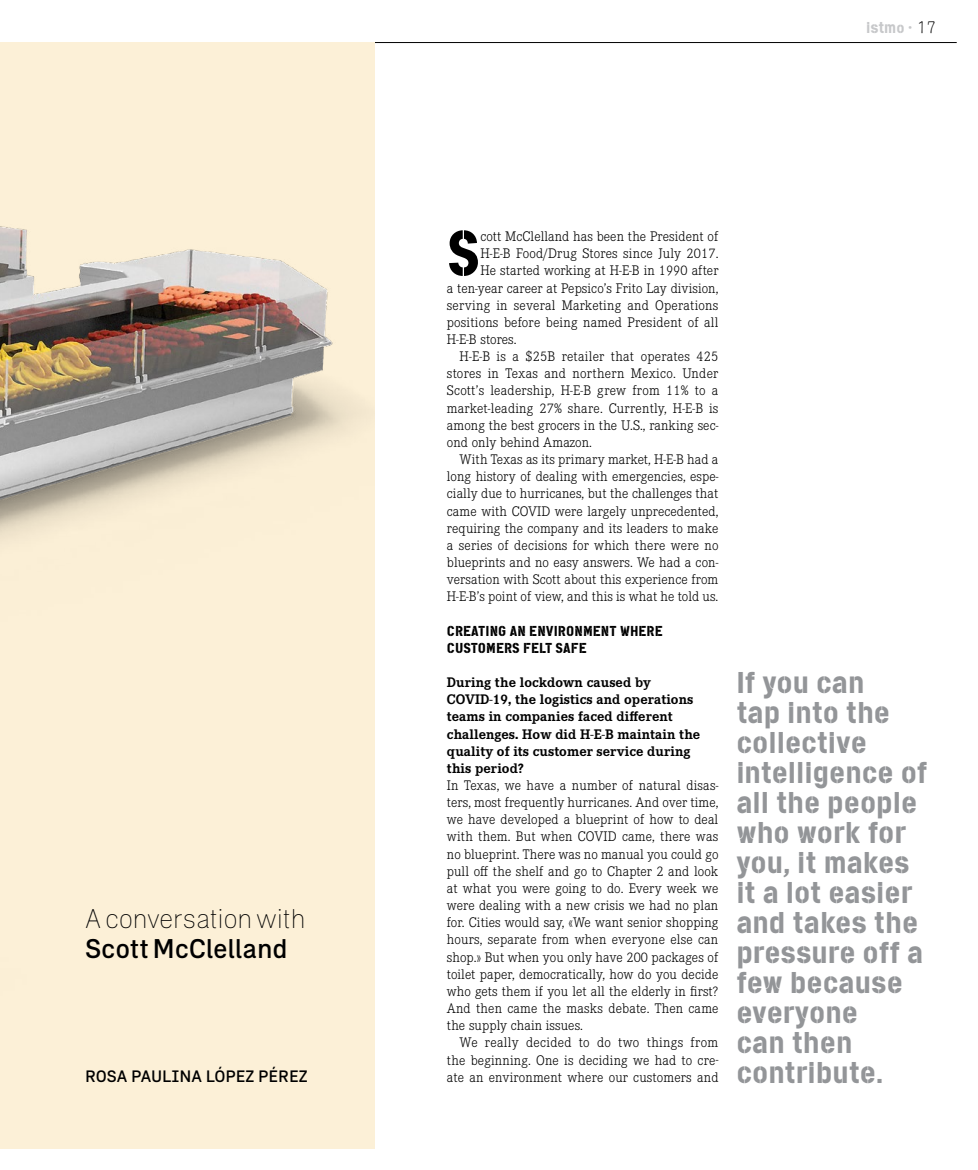
<style>
.page{position:relative;width:978px;height:1170px;background:#fff}
.page>*{position:absolute;margin:0;border:0;box-sizing:border-box;transform-origin:0 0}
.t1{font:63.45px "Cargo";color:#000}
.t2{font:30px/30px "Cargo";color:#939598}
.t3{font:100 27px "Zimmer";letter-spacing:-.02em;color:#000}
.t4{font:500 27px "Zimmer";letter-spacing:-.01em;color:#000}
.t5{font:500 16.5px "Zimmer";color:#000}
.t6{font:15.75px "Cargo";color:#c7c8ca}
.t7{font:300 14.4px/17.1px "Corporate E";letter-spacing:.005em;color:#000;text-align:justify}
.t8{font:700 14.4px/17.1px "Corporate E Pro";letter-spacing:.005em;color:#000}
.t9{font:14.4px/17.1px "Cargo";letter-spacing:.005em;color:#000}
.s1{font-size:15px}
.s2{font-family:"Zimmer";font-weight:500}
.s3{font-family:"Numbers Revenue";font-size:16.5px;color:#000}
</style>
<div class="page">
<hr style="left:0;top:42px;width:957px;height:1px;background:#000">
<div style="left:0;top:43px;width:374px;height:1105px;background:#fcf0d7"></div>
<img style="left:0;top:115px;width:375px;height:584px">
<img style="left:0;top:397px;width:82px;height:752px">
<h3 class="t3" style="left:85px;top:903px;width:222px">A conversation with</h3>
<h3 class="t4" style="left:85px;top:932px;width:204px">Scott McClelland</h3>
<p class="t5" style="left:85px;top:1065px;width:224px">ROSA PAULINA LÓPEZ PÉREZ</p>
<p class="t6" style="left:866px;top:18px;width:72px">istm<span class="s1">o</span> <span class="s2">•</span> <span class="s3">17</span></p>
<h1 class="t1" style="left:447px;top:212px;width:35px">S</h1>
<p class="t7" style="left:480px;top:227px;width:239px">cott McClelland has been the President of</p>
<p class="t7" style="left:480px;top:244px;width:240px">H-E-B Food/Drug Stores since July 2017.</p>
<p class="t7" style="left:480px;top:261px;width:239px">He started working at H-E-B in 1990 after</p>
<p class="t7" style="left:447px;top:278px;width:273px">a ten-year career at Pepsico’s Frito Lay division,</p>
<p class="t7" style="left:447px;top:296px;width:273px">serving in several Marketing and Operations</p>
<p class="t7" style="left:447px;top:313px;width:273px">positions before being named President of all</p>
<p class="t7" style="left:447px;top:330px;width:71px">H-E-B stores.</p>
<p class="t7" style="left:460px;top:347px;width:260px">H-E-B is a $25B retailer that operates 425</p>
<p class="t7" style="left:447px;top:364px;width:273px">stores in Texas and northern Mexico. Under</p>
<p class="t7" style="left:447px;top:381px;width:273px">Scott’s leadership, H-E-B grew from 11% to a</p>
<p class="t7" style="left:447px;top:399px;width:273px">market-leading 27% share. Currently, H-E-B is</p>
<p class="t7" style="left:447px;top:416px;width:273px">among the best grocers in the U.S., ranking sec-</p>
<p class="t7" style="left:447px;top:433px;width:147px">ond only behind Amazon.</p>
<p class="t7" style="left:460px;top:450px;width:260px">With Texas as its primary market, H-E-B had a</p>
<p class="t7" style="left:447px;top:467px;width:273px">long history of dealing with emergencies, espe-</p>
<p class="t7" style="left:447px;top:484px;width:273px">cially due to hurricanes, but the challenges that</p>
<p class="t7" style="left:447px;top:501px;width:273px">came with COVID were largely unprecedented,</p>
<p class="t7" style="left:447px;top:518px;width:273px">requiring the company and its leaders to make</p>
<p class="t7" style="left:447px;top:536px;width:273px">a series of decisions for which there were no</p>
<p class="t7" style="left:447px;top:553px;width:273px">blueprints and no easy answers. We had a con-</p>
<p class="t7" style="left:447px;top:570px;width:273px">versation with Scott about this experience from</p>
<p class="t7" style="left:447px;top:587px;width:273px">H-E-B’s point of view, and this is what he told us.</p>
<p class="t9" style="left:447px;top:621px;width:217px">CREATING AN ENVIRONMENT WHERE<br>CUSTOMERS FELT SAFE</p>
<p class="t8" style="left:447px;top:672px;width:255px">During the lockdown caused by<br>COVID-19, the logistics and operations teams in companies faced different challenges. How did H-E-B maintain the quality of its customer service during this period?</p>
<p class="t7" style="left:447px;top:776px;width:273px">In Texas, we have a number of natural disas&shy;ters, most frequently hurricanes. And over time, we have developed a blueprint of how to deal with them. But when COVID came, there was no blueprint. There was no manual you could go pull off the shelf and go to Chapter 2 and look at what you were going to do. Every week we were dealing with a new crisis we had no plan for. Cities would say, «We want senior shopping hours, separate from when everyone else can shop.» But when you only have 200 packages of toilet paper, democratically, how do you decide who gets them if you let all the elderly in first?<br>And then came the masks debate. Then came the supply chain issues.</p>
<p class="t7" style="left:447px;top:1033px;width:273px;text-indent:13px">We really decided to do two things from the beginning. One is deciding we had to cre&shy;ate an environment where our customers and</p>
<h2 class="t2" style="left:736px;top:667px;width:193px">If you can<br>tap into the collective intelligence of all the people who work for you, it makes it a lot easier and takes the pressure off a few because everyone<br>can then contribute.</h2>
</div>
